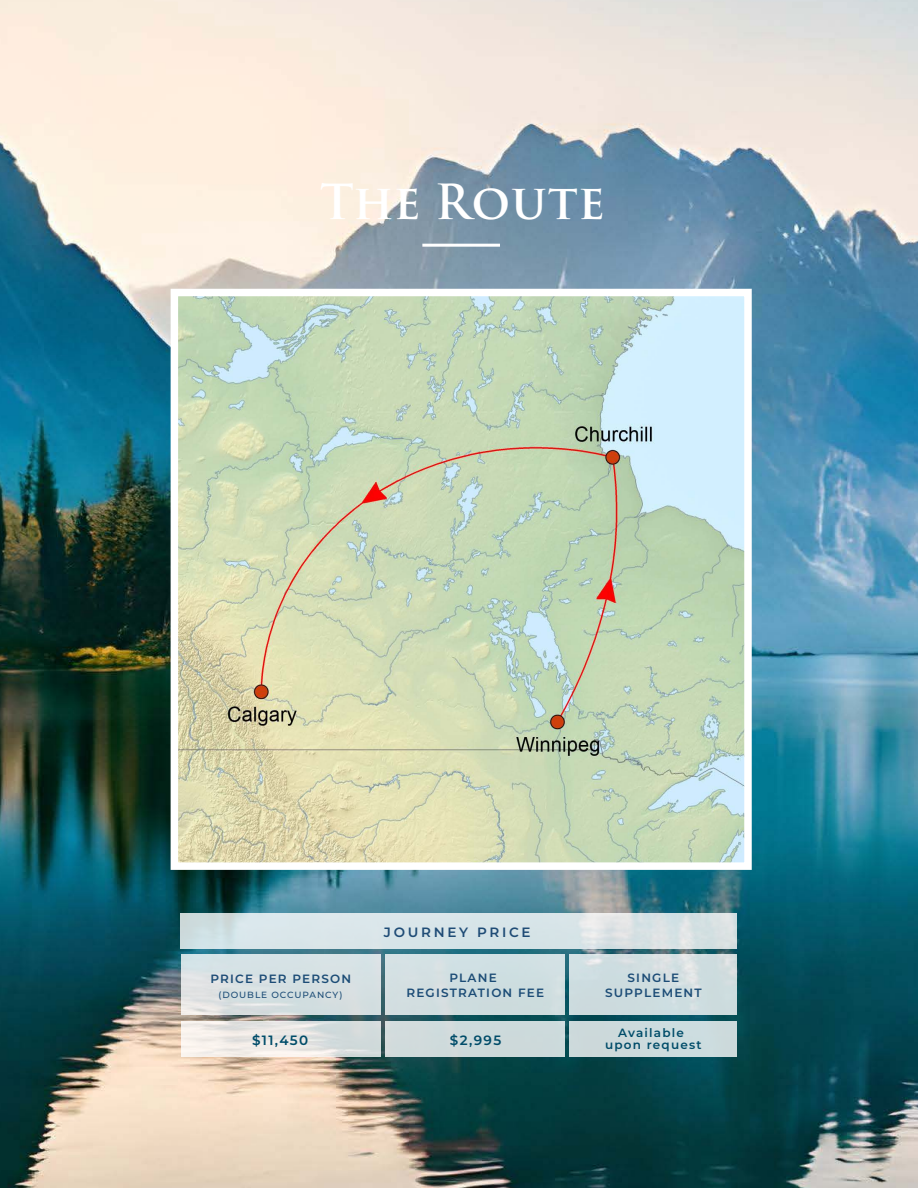
<style>
.page{position:relative;width:918px;height:1188px;background:#fff}
.page>*{position:absolute;margin:0;border:0;box-sizing:border-box;transform-origin:0 0}
.t1{font:600 47.25px "Trajan Pro 3";letter-spacing:.01em;color:#fff}
.t2{font:600 13.5px "Montserrat";letter-spacing:.1em;color:#004c69}
.t3{font:600 13.5px "Montserrat";letter-spacing:.2em;color:#1f4c76}
.t4{font:600 12px/14.4px "Montserrat";letter-spacing:.1em;color:#1c4c76;text-align:center}
.t5{font:600 12px/12px "Montserrat";letter-spacing:.1em;color:#004c69;text-align:center}
.t6{font:500 9px "Montserrat";letter-spacing:.1em;color:#1c4c76}
</style>
<div class="page">
<img style="left:0;top:0;width:918px;height:1188px">
<img style="left:180px;top:298px;width:563px;height:563px">
<hr style="left:422px;top:244px;width:78px;height:3px;background:#fff">
<div style="left:171px;top:289px;width:581px;height:581px;border:8px solid #fff"></div>
<svg style="left:181px;top:913px;width:556px;height:36px;background:#d7e3e6"></svg>
<svg style="left:181px;top:1021px;width:200px;height:36px;background:#e6e6e3"></svg>
<div style="left:181px;top:955px;width:200px;height:60px;background:linear-gradient(to right,#dce3e4,#d3dfe1)"></div>
<div style="left:386px;top:955px;width:179px;height:60px;background:#d0dee1"></div>
<svg style="left:570px;top:955px;width:167px;height:60px;background:#d0dde0"></svg>
<div style="left:386px;top:1021px;width:179px;height:36px;background:#cddadb"></div>
<div style="left:570px;top:1021px;width:167px;height:36px;background:#ccdadc"></div>
<h1 class="t1" style="left:321px;top:167px;width:286px">The Route</h1>
<p class="t3" style="left:384px;top:923px;width:148px">JOURNEY PRICE</p>
<p class="t4" style="left:406px;top:970px;width:139px">PLANE<br>REGISTRATION FEE</p>
<p class="t4" style="left:605px;top:970px;width:98px">SINGLE<br>SUPPLEMENT</p>
<p class="t5" style="left:605px;top:1026px;width:98px">Available upon request</p>
<p class="t4" style="left:210px;top:971px;width:142px">PRICE PER PERSON</p>
<p class="t6" style="left:219px;top:988px;width:125px">(DOUBLE OCCUPANCY)</p>
<p class="t2" style="left:252px;top:1031px;width:58px">$11,450</p>
<p class="t2" style="left:450px;top:1031px;width:53px">$2,995</p>
</div>
